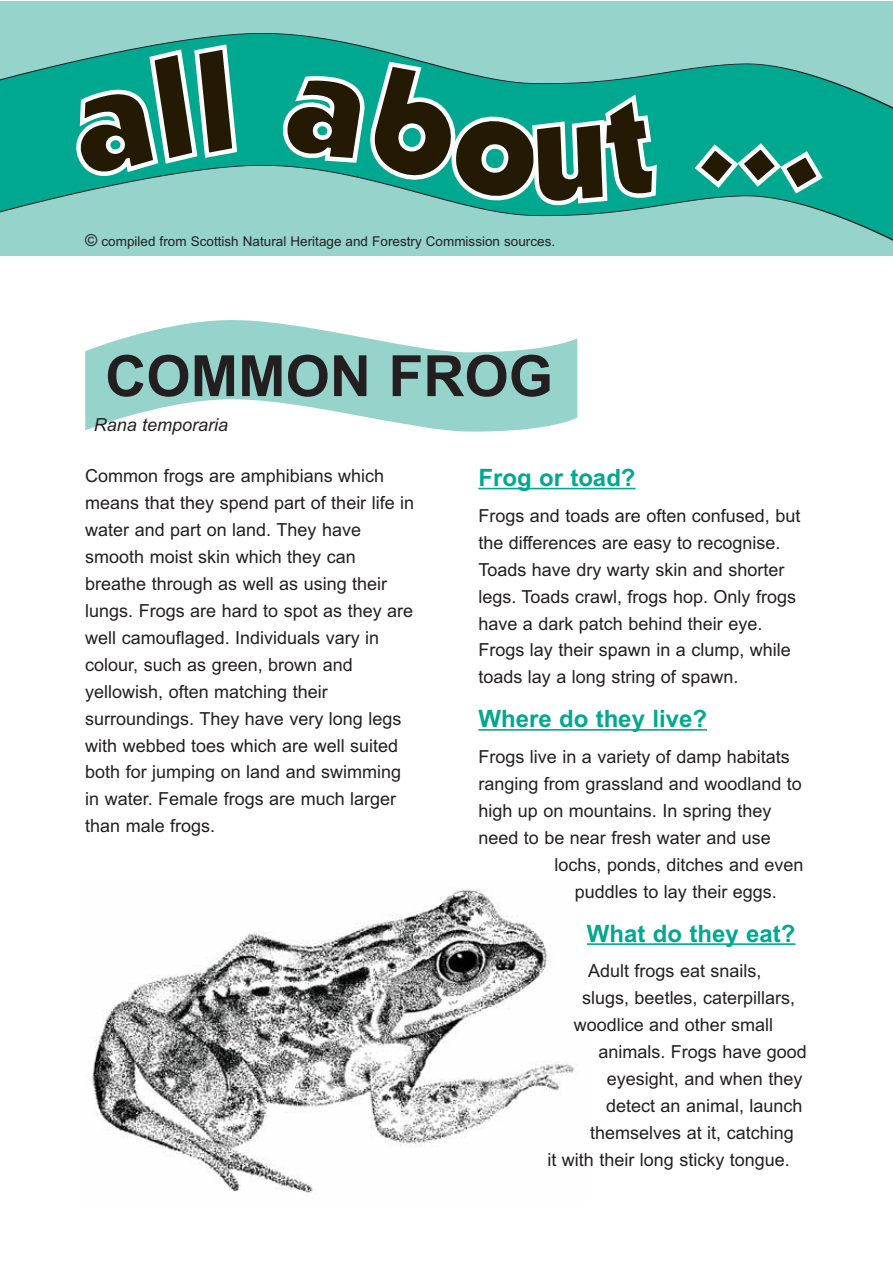
<style>
.page{position:relative;width:893px;height:1263px;background:#fff}
.page>*{position:absolute;margin:0;border:0;box-sizing:border-box;transform-origin:0 0}
.t1{font:700 57px "Arial";color:#231f20}
.t2{font:700 24px "Arial";color:#00a890}
.t3{font:18px/27px "Arial";color:#231f20}
.t4{font:italic 18px "Arial";color:#231f20}
.t5{font:13.5px "Arial";color:#231f20}
.s1{font-size:16.5px}
</style>
<div class="page">
<img style="left:92px;top:888px;width:483px;height:305px">
<div style="left:0;top:2px;width:892px;height:254px;background:#96d4cb"></div>
<svg style="left:0;top:33px;width:892px;height:208px"></svg>
<svg style="left:85px;top:320px;width:492px;height:112px;fill:#96d4cb"></svg>
<hr style="left:478px;top:488px;width:157px;height:1px;background:#00a890">
<hr style="left:478px;top:729px;width:229px;height:2px;background:#00a890">
<hr style="left:587px;top:943px;width:208px;height:2px;background:#00a890">
<div style="left:69px;top:47px;width:166px;height:131px;background:#00a890"></div>
<svg style="left:281px;top:62px;width:377px;height:143px;background:#16ad97"></svg>
<div style="left:696px;top:145px;width:128px;height:50px;background:#00a890"></div>
<p class="t5" style="left:85px;top:236px;width:471px"><span class="s1">©</span> compiled from Scottish Natural Heritage and Forestry Commission sources.</p>
<h1 class="t1" style="left:105px;top:355px;width:449px">COMMON FROG</h1>
<p class="t4" style="left:94px;top:414px;width:136px">Rana temporaria</p>
<p class="t3" style="left:85px;top:464px;width:330px">Common frogs are amphibians which means that they spend part of their life in water and part on land. They have smooth moist skin which they can breathe through as well as using their lungs. Frogs are hard to spot as they are well camouflaged. Individuals vary in colour, such as green, brown and yellowish, often matching their surroundings. They have very long legs with webbed toes which are well suited both for jumping on land and swimming in water. Female frogs are much larger than male frogs.</p>
<h2 class="t2" style="left:478px;top:469px;width:159px">Frog or toad?</h2>
<p class="t3" style="left:478px;top:504px;width:323px">Frogs and toads are often confused, but the differences are easy to recognise.<br>Toads have dry warty skin and shorter legs. Toads crawl, frogs hop. Only frogs have a dark patch behind their eye.<br>Frogs lay their spawn in a clump, while toads lay a long string of spawn.</p>
<h2 class="t2" style="left:478px;top:710px;width:230px">Where do they live?</h2>
<p class="t3" style="left:478px;top:745px;width:313px">Frogs live in a variety of damp habitats</p>
<p class="t3" style="left:478px;top:772px;width:325px">ranging from grassland and woodland to</p>
<p class="t3" style="left:478px;top:799px;width:294px">high up on mountains. In spring they</p>
<p class="t3" style="left:478px;top:826px;width:294px">need to be near fresh water and use</p>
<p class="t3" style="left:554px;top:853px;width:250px">lochs, ponds, ditches and even</p>
<p class="t3" style="left:575px;top:880px;width:203px">puddles to lay their eggs.</p>
<h2 class="t2" style="left:587px;top:925px;width:210px">What do they eat?</h2>
<p class="t3" style="left:588px;top:959px;width:175px">Adult frogs eat snails,</p>
<p class="t3" style="left:582px;top:986px;width:214px">slugs, beetles, caterpillars,</p>
<p class="t3" style="left:573px;top:1013px;width:201px">woodlice and other small</p>
<p class="t3" style="left:598px;top:1040px;width:210px">animals. Frogs have good</p>
<p class="t3" style="left:607px;top:1067px;width:197px">eyesight, and when they</p>
<p class="t3" style="left:606px;top:1094px;width:198px">detect an animal, launch</p>
<p class="t3" style="left:590px;top:1121px;width:205px">themselves at it, catching</p>
<p class="t3" style="left:547px;top:1148px;width:244px">it with their long sticky tongue.</p>
</div>
